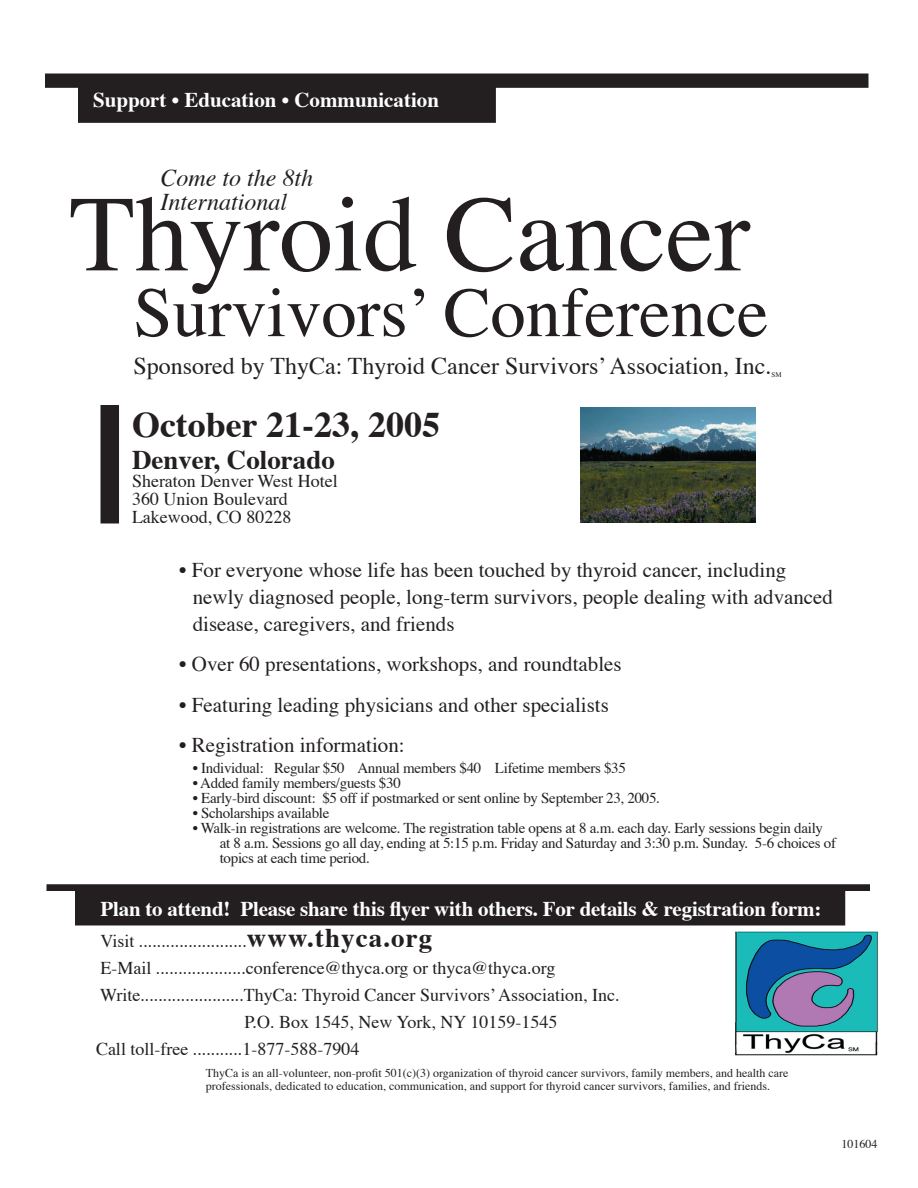
<style>
.page{position:relative;width:918px;height:1188px;background:#fff}
.page>*{position:absolute;margin:0;border:0;box-sizing:border-box;transform-origin:0 0}
.t1{font:108px "Times";color:#231f20}
.t2{font:70.5px "Times";color:#231f20}
.t3{font:700 36px "Times";color:#231f20}
.t4{font:700 27px "Times";color:#231f20}
.t5{font:24px "Times";color:#231f20}
.t6{font:italic 24px/24px "Times";color:#231f20}
.t7{font:21px/27px "Times";color:#231f20}
.t8{font:700 21px "Times";letter-spacing:-.01em;color:#fff}
.t9{font:18px/18px "Times";color:#231f20}
.t10{font:15px/15px "Times";letter-spacing:-.02em;color:#231f20}
.t11{font:12px/12.8px "Times";color:#231f20}
.t12{font:7.05px "Times";color:#231f20}
.s1{font-weight:700;font-size:27px}
</style>
<div class="page">
<div style="left:76px;top:889px;width:769px;height:36px;background:#231f20"></div>
<div style="left:75px;top:888px;width:770px;height:38px;border:2px solid #231f20"></div>
<div style="left:79px;top:85px;width:416px;height:37px;background:#231f20"></div>
<div style="left:78px;top:84px;width:418px;height:39px;border:2px solid #231f20"></div>
<div style="left:46px;top:74px;width:822px;height:13px;background:#231f20"></div>
<div style="left:101px;top:406px;width:17px;height:117px;background:#231f20"></div>
<div style="left:101px;top:405px;width:18px;height:119px;border:2px solid #231f20"></div>
<div style="left:47px;top:885px;width:822px;height:5px;background:#231f20"></div>
<div style="left:46px;top:884px;width:824px;height:7px;border:2px solid #231f20"></div>
<img style="left:735px;top:931px;width:143px;height:125px">
<img style="left:580px;top:408px;width:175px;height:115px">
<h3 class="t8" style="left:93px;top:86px;width:348px">Support • Education • Communication</h3>
<h3 class="t6" style="left:160px;top:167px;width:154px">Come to the 8th<br>International</h3>
<h1 class="t1" style="left:69px;top:166px;width:682px">Thyroid Cancer</h1>
<h2 class="t2" style="left:133px;top:268px;width:636px">Survivorsʼ Conference</h2>
<h3 class="t5" style="left:134px;top:350px;width:639px">Sponsored by ThyCa: Thyroid Cancer Survivorsʼ Association, Inc.</h3>
<p class="t12" style="left:771px;top:371px;width:12px">SM</p>
<h3 class="t3" style="left:132px;top:400px;width:310px">October 21-23, 2005</h3>
<h3 class="t4" style="left:132px;top:442px;width:204px">Denver, Colorado</h3>
<p class="t9" style="left:132px;top:473px;width:207px">Sheraton Denver West Hotel<br>360 Union Boulevard<br>Lakewood, CO 80228</p>
<h3 class="t7" style="left:193px;top:558px;width:642px;text-indent:-14px">• For everyone whose life has been touched by thyroid cancer, including newly diagnosed people, long-term survivors, people dealing with advanced disease, caregivers, and friends</h3>
<h3 class="t7" style="left:179px;top:652px;width:444px">• Over 60 presentations, workshops, and roundtables</h3>
<h3 class="t7" style="left:179px;top:693px;width:431px">• Featuring leading physicians and other specialists</h3>
<h3 class="t7" style="left:179px;top:733px;width:227px">• Registration information:</h3>
<p class="t10" style="left:193px;top:762px;width:435px">• Individual: Regular $50 Annual members $40 Lifetime members $35</p>
<p class="t10" style="left:193px;top:777px;width:210px">• Added family members/guests $30</p>
<p class="t10" style="left:193px;top:792px;width:469px">• Early-bird discount: $5 off if postmarked or sent online by September 23, 2005.</p>
<p class="t10" style="left:193px;top:807px;width:138px">• Scholarships available</p>
<p class="t10" style="left:220px;top:822px;width:618px;text-indent:-27px">• Walk-in registrations are welcome. The registration table opens at 8 a.m. each day. Early sessions begin daily at 8 a.m. Sessions go all day, ending at 5:15 p.m. Friday and Saturday and 3:30 p.m. Sunday. 5-6 choices of topics at each time period.</p>
<h3 class="t8" style="left:100px;top:895px;width:722px">Plan to attend! Please share this flyer with others. For details &amp; registration form:</h3>
<p class="t9" style="left:100px;top:933px;width:333px">Visit ........................<span class="s1">www.thyca.org</span></p>
<p class="t9" style="left:100px;top:960px;width:456px">E-Mail ....................conference@thyca.org or thyca@thyca.org</p>
<p class="t9" style="left:100px;top:987px;width:521px">Write.......................ThyCa: Thyroid Cancer Survivorsʼ Association, Inc.</p>
<p class="t9" style="left:244px;top:1014px;width:314px">P.O. Box 1545, New York, NY 10159-1545</p>
<p class="t9" style="left:96px;top:1041px;width:265px">Call toll-free ...........1-877-588-7904</p>
<p class="t11" style="left:206px;top:1067px;width:584px">ThyCa is an all-volunteer, non-profit 501(c)(3) organization of thyroid cancer survivors, family members, and health care professionals, dedicated to education, communication, and support for thyroid cancer survivors, families, and friends.</p>
<p class="t11" style="left:842px;top:1138px;width:37px">101604</p>
</div>
